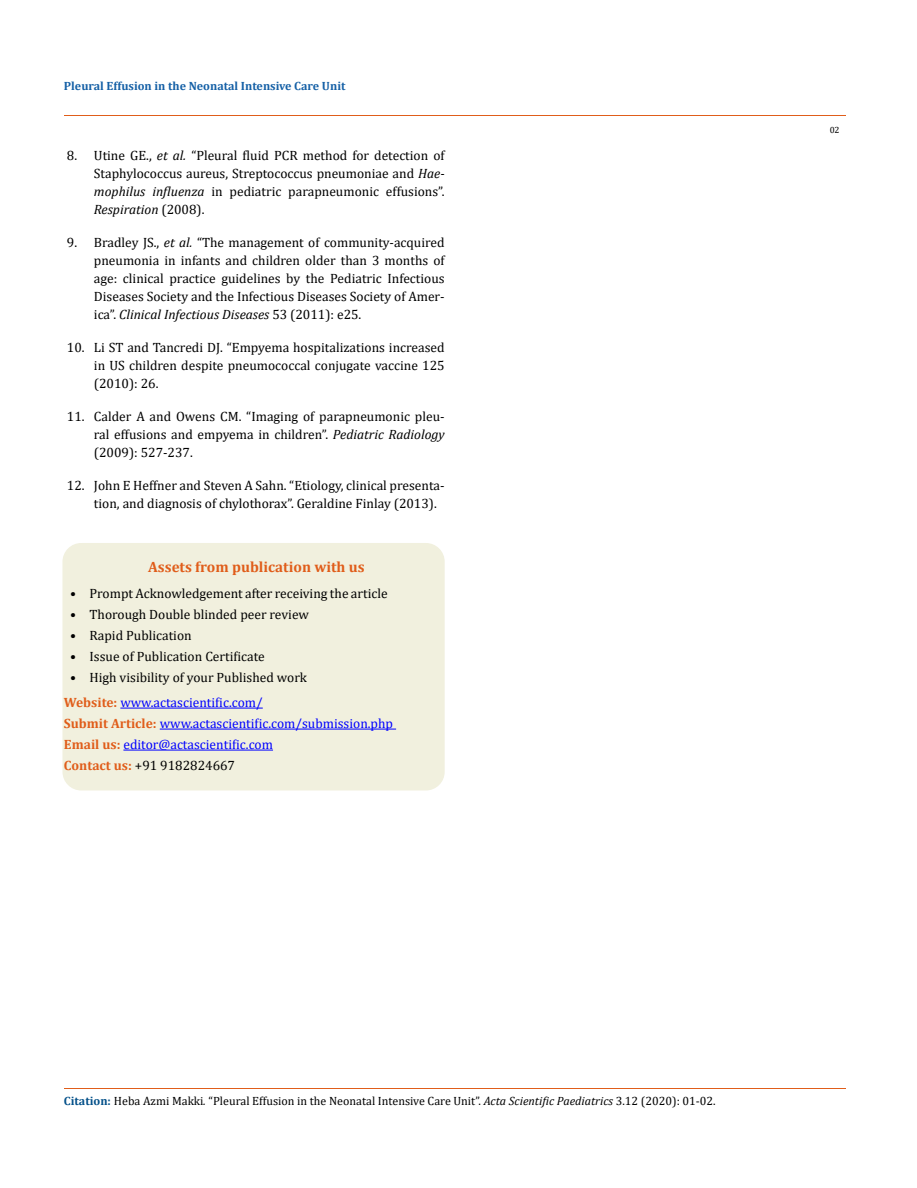
<style>
.page{position:relative;width:917px;height:1188px;background:#fff}
.page>*{position:absolute;margin:0;border:0;box-sizing:border-box;transform-origin:0 0}
.t1{font:700 15px "Cambria";color:#e05d1a}
.t2{font:13.5px/18px "Cambria";color:#000;text-align:justify}
.t3{font:13.5px/21px "Cambria";color:#00f}
.t4{font:12px "Cambria";color:#000}
.t5{font:700 12px "Cambria";color:#1560a6}
.t6{font:9px "Cambria";color:#000}
.s1{font-style:italic}
.s2{font-weight:700;color:#e05d1a}
.s3{color:#000}
.s4{font-weight:700;color:#035089}
</style>
<div class="page">
<hr style="left:64px;top:115px;width:781px;height:1px;background:#e05d1a">
<div style="left:63px;top:544px;width:381px;height:246px;background:#f1f0de;border-radius:18px"></div>
<div style="left:62px;top:543px;width:382px;height:247px;border:2px solid #f1f0de;border-radius:18px"></div>
<hr style="left:120px;top:708px;width:143px;height:1px;background:#00f">
<hr style="left:160px;top:729px;width:236px;height:1px;background:#00f">
<hr style="left:123px;top:750px;width:150px;height:1px;background:#00f">
<hr style="left:64px;top:1088px;width:781px;height:1px;background:#e05d1a">
<p class="t5" style="left:64px;top:78px;width:283px">Pleural Effusion in the Neonatal Intensive Care Unit</p>
<p class="t2" style="left:94px;top:146px;width:352px;text-indent:-27px">8. Utine GE., <span class="s1">et al.</span> “Pleural fluid PCR method for detection of Staphylococcus aureus, Streptococcus pneumoniae and <span class="s1">Hae&shy;mophilus influenza</span> in pediatric parapneumonic effusions”.<br><span class="s1">Respiration</span> (2008).</p>
<p class="t2" style="left:94px;top:233px;width:352px;text-indent:-27px">9. Bradley JS., <span class="s1">et al.</span> “The management of community-acquired pneumonia in infants and children older than 3 months of age: clinical practice guidelines by the Pediatric Infectious Diseases Society and the Infectious Diseases Society of Amer&shy;ica”. <span class="s1">Clinical Infectious Diseases</span> 53 (2011): e25.</p>
<p class="t2" style="left:94px;top:338px;width:352px;text-indent:-27px">10. Li ST and Tancredi DJ. “Empyema hospitalizations increased in US children despite pneumococcal conjugate vaccine 125 (2010): 26.</p>
<p class="t2" style="left:94px;top:407px;width:352px;text-indent:-27px">11. Calder A and Owens CM. “Imaging of parapneumonic pleu&shy;ral effusions and empyema in children”. <span class="s1">Pediatric Radiology </span>(2009): 527-237.</p>
<p class="t2" style="left:94px;top:476px;width:352px;text-indent:-27px">12. John E Heffner and Steven A Sahn. “Etiology, clinical presenta&shy;tion, and diagnosis of chylothorax”. Geraldine Finlay (2013).</p>
<p class="t1" style="left:148px;top:556px;width:218px">Assets from publication with us</p>
<p class="t2" style="left:70px;top:584px;width:319px">• Prompt Acknowledgement after receiving the article</p>
<p class="t2" style="left:70px;top:605px;width:240px">• Thorough Double blinded peer review</p>
<p class="t2" style="left:70px;top:626px;width:123px">• Rapid Publication</p>
<p class="t2" style="left:70px;top:647px;width:196px">• Issue of Publication Certificate</p>
<p class="t2" style="left:70px;top:668px;width:238px">• High visibility of your Published work</p>
<p class="t3" style="left:64px;top:692px;width:330px"><span class="s2">Website:</span> www.actascientific.com/<br><span class="s2">Submit Article:</span> www.actascientific.com/submission.php <span class="s2">Email us:</span> editor@actascientific.com<br><span class="s2">Contact us:</span> <span class="s3">+91 9182824667</span></p>
<p class="t6" style="left:829px;top:125px;width:11px">02</p>
<p class="t4" style="left:64px;top:1094px;width:653px"><span class="s4">Citation:</span> Heba Azmi Makki<span class="s1">.</span> “Pleural Effusion in the Neonatal Intensive Care Unit”. <span class="s1">Acta Scientific Paediatrics</span> 3.12 (2020): 01-02.</p>
</div>
